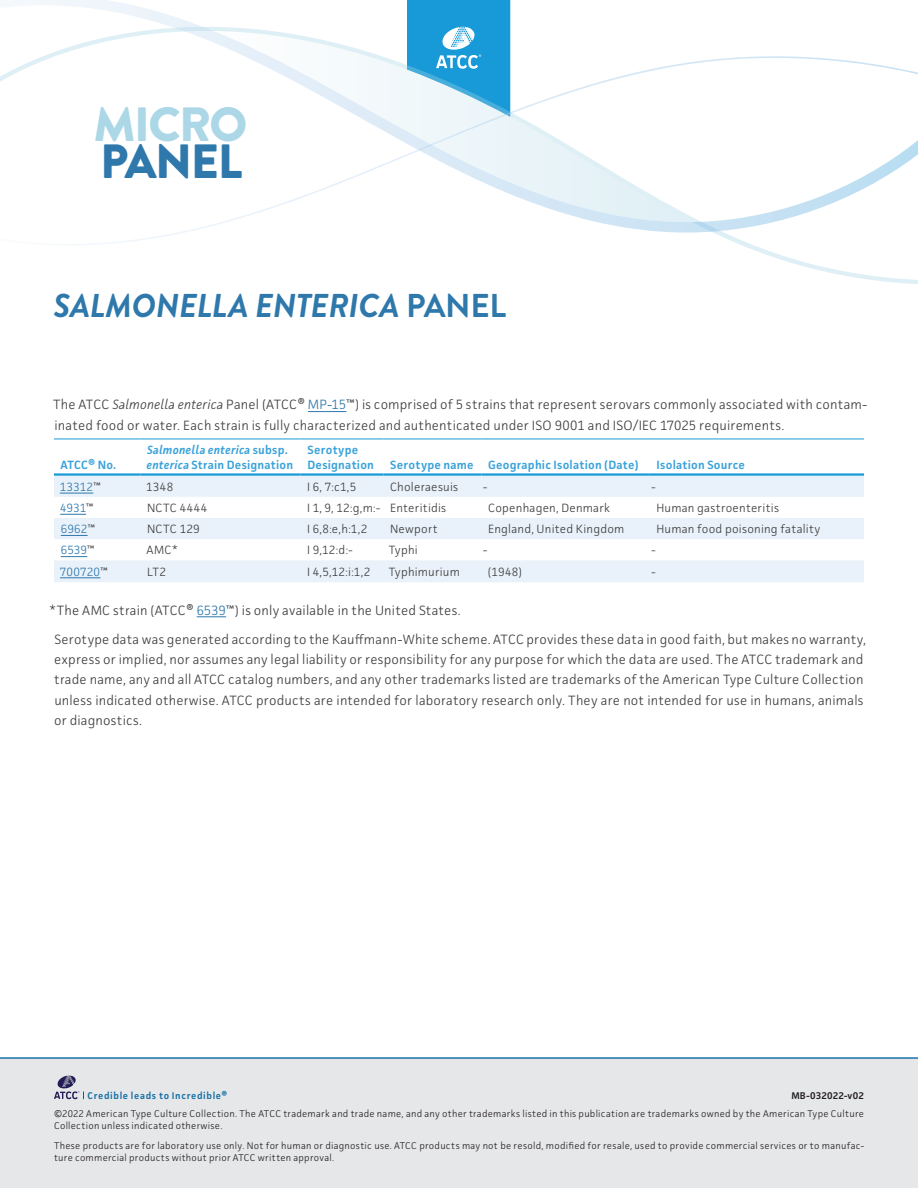
<style>
.page{position:relative;width:918px;height:1188px;background:#fff}
.page>*{position:absolute;margin:0;border:0;box-sizing:border-box;transform-origin:0 0}
.t1{font:900 48px "Brandon Grotesque";letter-spacing:-.035em;color:#abd7e7}
.t2{font:900 48px "Brandon Grotesque";letter-spacing:-.03em;color:#2e78ab}
.t3{font:italic 700 33px "Brandon Grotesque";letter-spacing:-.01em;color:#2e78ab}
.t4{font:300 13.5px/20.2px "Facit";letter-spacing:.015em;color:#3e3e3f}
.Table_Body{font:300 12px "Facit";letter-spacing:.02em;color:#3e3e3f}
.Table_Header{font:600 12px/14.4px "Facit";letter-spacing:.02em;color:#3aa2da}
.Table_Header-2{font:italic 600 12px/14.4px "Facit";letter-spacing:.015em;color:#3aa2da}
.Table_Body-2{font:300 12px "Facit";letter-spacing:.01em;color:#2e78ab}
.Table_Body-3{font:300 12px "Facit";letter-spacing:.04em;color:#3e3e3f}
.t5{font:300 9.75px/11.7px "Facit";letter-spacing:.025em;color:#231f20}
.t6{font:600 9.75px "Facit";letter-spacing:.065em;color:#166fa4}
.t7{font:600 9.75px "Facit";letter-spacing:.015em;color:#231f20}
.s1{font-style:normal}
.s2{font-style:italic}
.s3{color:#2e78ab}
.s4{color:#3e3e3f}
</style>
<div class="page">
<svg style="left:6px;top:0;width:505px;height:56px"></svg>
<svg style="left:0;top:56px;width:918px;height:190px"></svg>
<div style="left:0;top:1059px;width:918px;height:129px;background:#e6e7e9"></div>
<svg style="left:54px;top:1075px;width:30px;height:24px"></svg>
<hr style="left:0;top:1057px;width:918px;height:2px;background:#166fa4">
<svg style="left:407px;top:0;width:103px;height:117px"></svg>
<hr style="left:308px;top:411px;width:38px;height:1px;background:#2e78ab">
<svg style="left:197px;top:616px;width:29px;height:1px"></svg>
<svg style="left:54px;top:476px;width:810px;height:106px;fill:#e9f2fa"></svg>
<hr style="left:54px;top:439px;width:86px;height:1px;background:#179ad7">
<hr style="left:140px;top:439px;width:161px;height:1px;background:#179ad7">
<hr style="left:301px;top:439px;width:82px;height:1px;background:#179ad7">
<hr style="left:383px;top:439px;width:99px;height:1px;background:#179ad7">
<hr style="left:482px;top:439px;width:168px;height:1px;background:#179ad7">
<hr style="left:650px;top:439px;width:214px;height:1px;background:#179ad7">
<hr style="left:54px;top:473px;width:86px;height:3px;background:#179ad7">
<hr style="left:140px;top:473px;width:161px;height:3px;background:#179ad7">
<hr style="left:301px;top:473px;width:82px;height:3px;background:#179ad7">
<hr style="left:383px;top:473px;width:99px;height:3px;background:#179ad7">
<hr style="left:482px;top:473px;width:168px;height:3px;background:#179ad7">
<hr style="left:650px;top:473px;width:214px;height:3px;background:#179ad7">
<hr style="left:60px;top:493px;width:33px;height:1px;background:#2e78ab">
<svg style="left:60px;top:514px;width:26px;height:1px"></svg>
<svg style="left:61px;top:535px;width:27px;height:1px"></svg>
<svg style="left:61px;top:556px;width:26px;height:1px"></svg>
<hr style="left:60px;top:577px;width:40px;height:1px;background:#2e78ab">
<h1 class="t1" style="left:93px;top:90px;width:155px">MICRO</h1>
<h1 class="t2" style="left:100px;top:128px;width:144px">PANEL</h1>
<h1 class="t3" style="left:53px;top:282px;width:454px">SALMONELLA ENTERICA <span class="s1">PANEL</span></h1>
<p class="t4" style="left:53px;top:394px;width:815px">The ATCC <span class="s2">Salmonella enterica</span> Panel (ATCC® <span class="s3">MP-15</span>™) is comprised of 5 strains that represent serovars commonly associated with contam&shy;inated food or water. Each strain is fully characterized and authenticated under ISO 9001 and ISO/IEC 17025 requirements.</p>
<p class="Table_Header" style="left:61px;top:457px;width:57px">ATCC® No.</p>
<p class="Table_Header-2" style="left:147px;top:443px;width:148px">Salmonella enterica <span class="s1">subsp. </span>enterica <span class="s1">Strain Designation</span></p>
<p class="Table_Header" style="left:307px;top:443px;width:68px">Serotype<br>Designation</p>
<p class="Table_Header" style="left:390px;top:457px;width:85px">Serotype name</p>
<p class="Table_Header" style="left:488px;top:457px;width:152px">Geographic Isolation (Date)</p>
<p class="Table_Header" style="left:657px;top:457px;width:90px">Isolation Source</p>
<p class="Table_Body-2" style="left:60px;top:479px;width:42px">13312<span class="s4">™</span></p>
<p class="Table_Body" style="left:146px;top:479px;width:29px">1348</p>
<p class="Table_Body" style="left:307px;top:479px;width:50px">I 6, 7:c1,5</p>
<p class="Table_Body" style="left:390px;top:479px;width:70px">Choleraesuis</p>
<p class="Table_Body" style="left:483px;top:479px;width:6px">-</p>
<p class="Table_Body" style="left:652px;top:479px;width:6px">-</p>
<p class="Table_Body-2" style="left:60px;top:500px;width:35px">4931<span class="s4">™</span></p>
<p class="Table_Body-3" style="left:147px;top:500px;width:62px">NCTC 4444</p>
<p class="Table_Body" style="left:307px;top:500px;width:74px">I 1, 9, 12:g,m:-</p>
<p class="Table_Body" style="left:390px;top:500px;width:58px">Enteritidis</p>
<p class="Table_Body" style="left:488px;top:500px;width:124px">Copenhagen, Denmark</p>
<p class="Table_Body" style="left:657px;top:500px;width:124px">Human gastroenteritis</p>
<p class="Table_Body-2" style="left:61px;top:522px;width:36px">6962<span class="s4">™</span></p>
<p class="Table_Body" style="left:147px;top:522px;width:54px">NCTC 129</p>
<p class="Table_Body" style="left:307px;top:522px;width:61px">I 6,8:e,h:1,2</p>
<p class="Table_Body" style="left:390px;top:522px;width:49px">Newport</p>
<p class="Table_Body" style="left:488px;top:522px;width:138px">England, United Kingdom</p>
<p class="Table_Body" style="left:657px;top:522px;width:165px">Human food poisoning fatality</p>
<p class="Table_Body-2" style="left:61px;top:543px;width:35px">6539<span class="s4">™</span></p>
<p class="Table_Body" style="left:147px;top:543px;width:33px">AMC*</p>
<p class="Table_Body" style="left:307px;top:543px;width:47px">I 9,12:d:-</p>
<p class="Table_Body" style="left:389px;top:543px;width:30px">Typhi</p>
<p class="Table_Body" style="left:483px;top:543px;width:6px">-</p>
<p class="Table_Body" style="left:652px;top:543px;width:6px">-</p>
<p class="Table_Body-2" style="left:60px;top:564px;width:49px">700720<span class="s4">™</span></p>
<p class="Table_Body" style="left:147px;top:564px;width:20px">LT2</p>
<p class="Table_Body" style="left:307px;top:564px;width:64px">I 4,5,12:i:1,2</p>
<p class="Table_Body" style="left:389px;top:564px;width:73px">Typhimurium</p>
<p class="Table_Body" style="left:488px;top:564px;width:36px">(1948)</p>
<p class="Table_Body" style="left:652px;top:564px;width:6px">-</p>
<p class="t4" style="left:49px;top:599px;width:413px">*The AMC strain (ATCC® <span class="s3">6539</span>™) is only available in the United States.</p>
<p class="t4" style="left:54px;top:629px;width:813px">Serotype data was generated according to the Kauffmann-White scheme. ATCC provides these data in good faith, but makes no warranty, express or implied, nor assumes any legal liability or responsibility for any purpose for which the data are used. The ATCC trademark and trade name, any and all ATCC catalog numbers, and any other trademarks listed are trademarks of the American Type Culture Collection unless indicated otherwise. ATCC products are intended for laboratory research only. They are not intended for use in humans, animals or diagnostics.</p>
<p class="t6" style="left:87px;top:1089px;width:141px">Credible leads to Incredible®</p>
<p class="t7" style="left:791px;top:1090px;width:74px">MB-032022-v02</p>
<p class="t5" style="left:54px;top:1107px;width:812px">©2022 American Type Culture Collection. The ATCC trademark and trade name, and any other trademarks listed in this publication are trademarks owned by the American Type Culture<br>Collection unless indicated otherwise.</p>
<p class="t5" style="left:54px;top:1140px;width:811px">These products are for laboratory use only. Not for human or diagnostic use. ATCC products may not be resold, modified for resale, used to provide commercial services or to manufac&shy;ture commercial products without prior ATCC written approval.</p>
</div>
